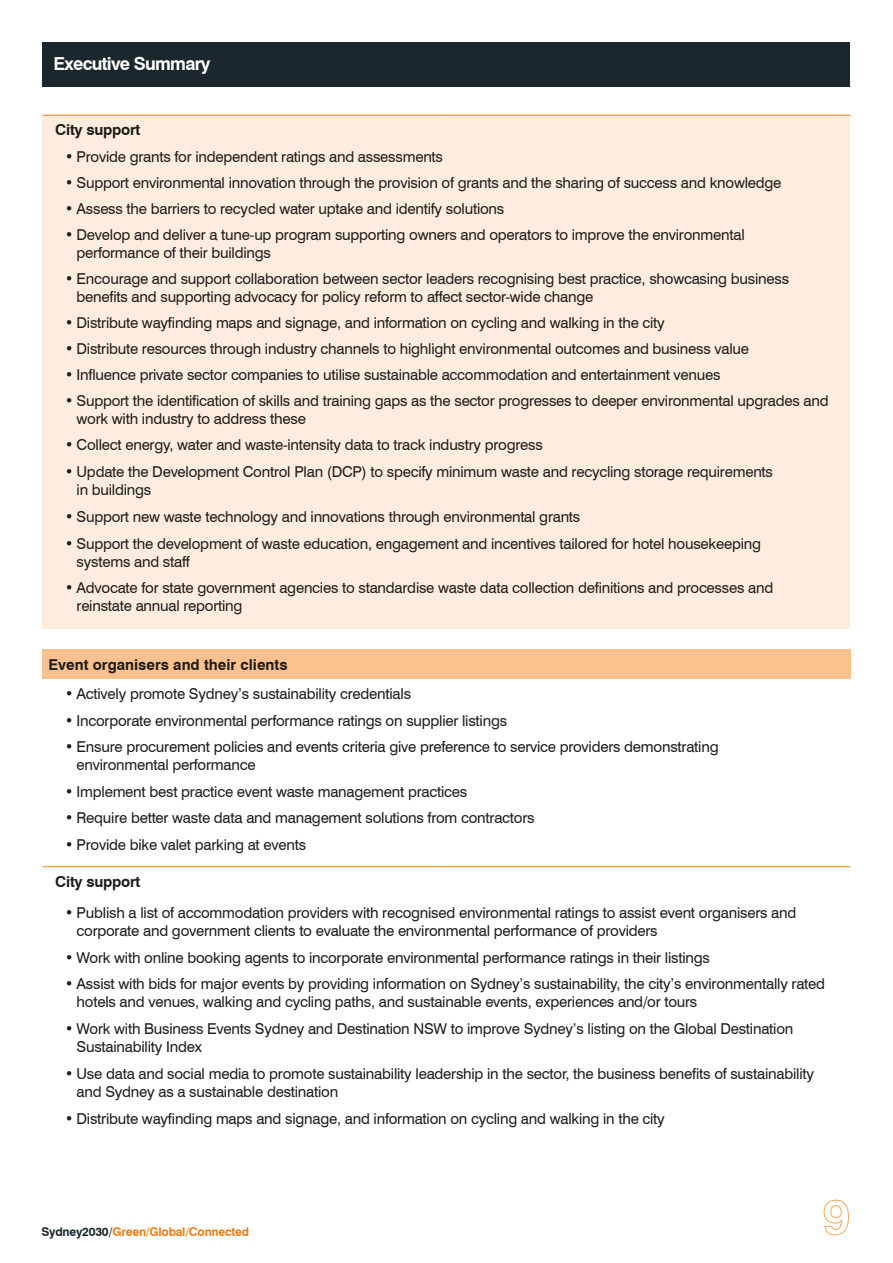
<style>
.page{position:relative;width:893px;height:1263px;background:#fff}
.page>*{position:absolute;margin:0;border:0;box-sizing:border-box;transform-origin:0 0}
.t1{font:700 18px "Swiss 721 BT";letter-spacing:-.04em;color:#fff}
.t2{font:15px/18px "Swiss 721 BT";letter-spacing:-.015em;color:#1d1d1b}
.t3{font:700 15px "Swiss 721 BT";color:#1d1d1b}
.t4{font:700 12px "Swiss 721 BT";letter-spacing:-.02em;color:#ef7c11}
.s1{color:#1b272c}
</style>
<div class="page">
<div style="left:43px;top:115px;width:807px;height:513px;background:#feedde"></div>
<hr style="left:43px;top:115px;width:404px;height:1px;background:#ef7c11">
<hr style="left:447px;top:115px;width:403px;height:1px;background:#ef7c11">
<div style="left:43px;top:649px;width:404px;height:30px;background:#fac18e"></div>
<div style="left:447px;top:649px;width:403px;height:30px;background:#fac18e"></div>
<hr style="left:43px;top:866px;width:404px;height:1px;background:#ef7c11">
<hr style="left:447px;top:866px;width:403px;height:1px;background:#ef7c11">
<svg style="left:823px;top:1199px;width:26px;height:36px"></svg>
<div style="left:43px;top:43px;width:807px;height:44px;background:#1b272c"></div>
<p class="t1" style="left:54px;top:52px;width:158px">Executive Summary</p>
<h4 class="t3" style="left:55px;top:121px;width:87px">City support</h4>
<p class="t2" style="left:66px;top:147px;width:379px">• Provide grants for independent ratings and assessments</p>
<p class="t2" style="left:66px;top:173px;width:717px">• Support environmental innovation through the provision of grants and the sharing of success and knowledge</p>
<p class="t2" style="left:66px;top:199px;width:440px">• Assess the barriers to recycled water uptake and identify solutions</p>
<p class="t2" style="left:77px;top:225px;width:670px;text-indent:-11px">• Develop and deliver a tune-up program supporting owners and operators to improve the environmental performance of their buildings</p>
<p class="t2" style="left:77px;top:269px;width:714px;text-indent:-11px">• Encourage and support collaboration between sector leaders recognising best practice, showcasing business benefits and supporting advocacy for policy reform to affect sector-wide change</p>
<p class="t2" style="left:66px;top:314px;width:600px">• Distribute wayfinding maps and signage, and information on cycling and walking in the city</p>
<p class="t2" style="left:66px;top:340px;width:685px">• Distribute resources through industry channels to highlight environmental outcomes and business value</p>
<p class="t2" style="left:66px;top:366px;width:656px">• Influence private sector companies to utilise sustainable accommodation and entertainment venues</p>
<p class="t2" style="left:77px;top:392px;width:754px;text-indent:-11px">• Support the identification of skills and training gaps as the sector progresses to deeper environmental upgrades and work with industry to address these</p>
<p class="t2" style="left:66px;top:436px;width:478px">• Collect energy, water and waste-intensity data to track industry progress</p>
<p class="t2" style="left:77px;top:463px;width:698px;text-indent:-11px">• Update the Development Control Plan (DCP) to specify minimum waste and recycling storage requirements in buildings</p>
<p class="t2" style="left:66px;top:507px;width:516px">• Support new waste technology and innovations through environmental grants</p>
<p class="t2" style="left:77px;top:534px;width:686px;text-indent:-11px">• Support the development of waste education, engagement and incentives tailored for hotel housekeeping systems and staff</p>
<p class="t2" style="left:77px;top:579px;width:698px;text-indent:-11px">• Advocate for state government agencies to standardise waste data collection definitions and processes and reinstate annual reporting</p>
<h4 class="t3" style="left:49px;top:656px;width:240px">Event organisers and their clients</h4>
<p class="t2" style="left:66px;top:685px;width:347px">• Actively promote Sydney’s sustainability credentials</p>
<p class="t2" style="left:66px;top:711px;width:443px">• Incorporate environmental performance ratings on supplier listings</p>
<p class="t2" style="left:77px;top:738px;width:643px;text-indent:-11px">• Ensure procurement policies and events criteria give preference to service providers demonstrating environmental performance</p>
<p class="t2" style="left:66px;top:782px;width:403px">• Implement best practice event waste management practices</p>
<p class="t2" style="left:66px;top:809px;width:470px">• Require better waste data and management solutions from contractors</p>
<p class="t2" style="left:66px;top:835px;width:242px">• Provide bike valet parking at events</p>
<h4 class="t3" style="left:55px;top:872px;width:87px">City support</h4>
<p class="t2" style="left:77px;top:903px;width:721px;text-indent:-11px">• Publish a list of accommodation providers with recognised environmental ratings to assist event organisers and corporate and government clients to evaluate the environmental performance of providers</p>
<p class="t2" style="left:66px;top:948px;width:645px">• Work with online booking agents to incorporate environmental performance ratings in their listings</p>
<p class="t2" style="left:77px;top:975px;width:750px;text-indent:-11px">• Assist with bids for major events by providing information on Sydney’s sustainability, the city’s environmentally rated hotels and venues, walking and cycling paths, and sustainable events, experiences and/or tours</p>
<p class="t2" style="left:77px;top:1020px;width:718px;text-indent:-11px">• Work with Business Events Sydney and Destination NSW to improve Sydney’s listing on the Global Destination<br>Sustainability Index</p>
<p class="t2" style="left:77px;top:1064px;width:739px;text-indent:-11px">• Use data and social media to promote sustainability leadership in the sector, the business benefits of sustainability and Sydney as a sustainable destination</p>
<p class="t2" style="left:66px;top:1109px;width:600px">• Distribute wayfinding maps and signage, and information on cycling and walking in the city</p>
<p class="t4" style="left:41px;top:1224px;width:209px"><span class="s1">Sydney2030/</span>Green/Global/Connected</p>
</div>
